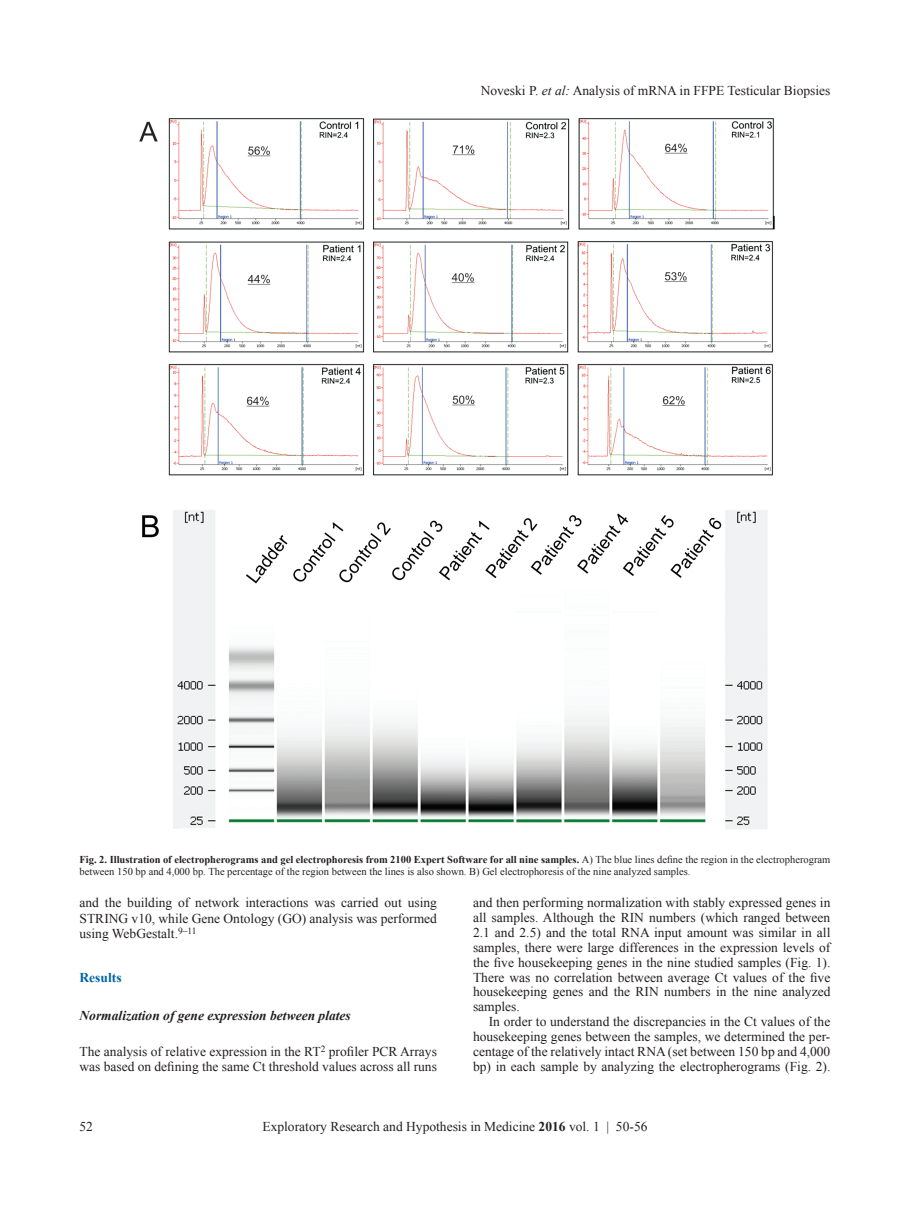
<style>
.page{position:relative;width:919px;height:1217px;background:#fff}
.page>*{position:absolute;margin:0;border:0;box-sizing:border-box;transform-origin:0 0}
.t1{font:13.5px/14.9px "Times New Roman";color:#231f20;text-align:justify}
.t2{font:italic 700 13.5px "Times New Roman";color:#231f20}
.t3{font:700 13.5px "Times New Roman";color:#0065a4}
.t4{font:10.5px/12px "Times New Roman";color:#231f20}
.s1{font-style:italic}
.s2{font-weight:700}
</style>
<div class="page">
<img style="left:139px;top:119px;width:635px;height:710px">
<p class="t1" style="left:480px;top:83px;width:351px">Noveski P. <span class="s1">et al:</span> Analysis of mRNA in FFPE Testicular Biopsies</p>
<p class="t4" style="left:80px;top:853px;width:752px"><span class="s2">Fig. 2. Illustration of electropherograms and gel electrophoresis from 2100 Expert Software for all nine samples.</span> А) The blue lines define the region in the electropherogram between 150 bp and 4,000 bp. The percentage of the region between the lines is also shown. B) Gel electrophoresis of the nine analyzed samples.</p>
<p class="t1" style="left:79px;top:894px;width:359px;line-height:15.3px">and the building of network interactions was carried out using STRING v10, while Gene Ontology (GO) analysis was performed using WebGestalt.<sup>9–11</sup></p>
<p class="t3" style="left:80px;top:967px;width:43px">Results</p>
<p class="t2" style="left:80px;top:1005px;width:273px">Normalization of gene expression between plates</p>
<p class="t1" style="left:80px;top:1043px;width:359px;line-height:15.3px">The analysis of relative expression in the RT<sup>2</sup> profiler PCR Arrays was based on defining the same Ct threshold values across all runs</p>
<p class="t1" style="left:473px;top:894px;width:359px">and then performing normalization with stably expressed genes in all samples. Although the RIN numbers (which ranged between 2.1 and 2.5) and the total RNA input amount was similar in all samples, there were large differences in the expression levels of the five housekeeping genes in the nine studied samples (Fig. 1).<br>There was no correlation between average Ct values of the five housekeeping genes and the RIN numbers in the nine analyzed samples.</p>
<p class="t1" style="left:473px;top:1013px;width:359px;text-indent:16px">In order to understand the discrepancies in the Ct values of the housekeeping genes between the samples, we determined the per&shy;centage of the relatively intact RNA (set between 150 bp and 4,000 bp) in each sample by analyzing the electropherograms (Fig. 2).</p>
<p class="t1" style="left:79px;top:1118px;width:15px">52</p>
<p class="t1" style="left:262px;top:1118px;width:386px">Exploratory Research and Hypothesis in Medicine <span class="s2">2016</span> vol. 1 | 50-56</p>
</div>
